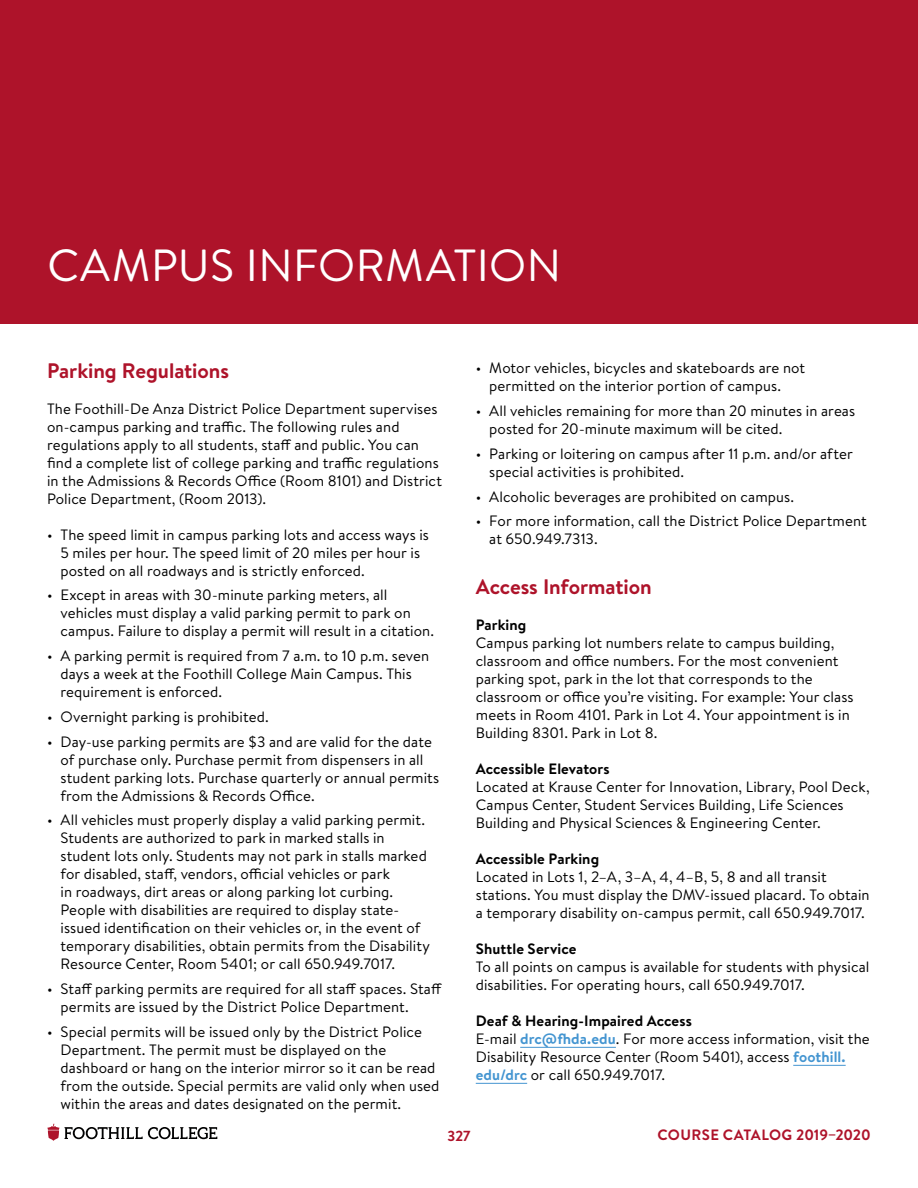
<style>
.page{position:relative;width:918px;height:1188px;background:#fff}
.page>*{position:absolute;margin:0;border:0;box-sizing:border-box;transform-origin:0 0}
.Paragraph{font:45px "Brandon Text";letter-spacing:.01em;color:#fff}
.Paragraph-2{font:700 21px "Brandon Text";letter-spacing:-.005em;color:#ae132a}
.Paragraph-3{font:15px/18px "Brandon Text";letter-spacing:.005em;color:#000}
.Paragraph-4{font:700 15px "Brandon Text";letter-spacing:.005em;color:#000}
.t1{font:700 15px "Brandon Text";letter-spacing:.005em;color:#ae132a}
.t2{font:700 15px "Brandon Grotesque";color:#ae132a}
.s1{font-weight:700;color:#4495d1}
</style>
<div class="page">
<svg style="left:47px;top:1124px;width:170px;height:17px"></svg>
<div style="left:0;top:0;width:918px;height:324px;background:#ae132a"></div>
<hr style="left:520px;top:1047px;width:96px;height:1px;background:#4495d1">
<hr style="left:793px;top:1065px;width:53px;height:1px;background:#4495d1">
<hr style="left:476px;top:1083px;width:51px;height:1px;background:#4495d1">
<p class="Paragraph" style="left:47px;top:234px;width:515px">CAMPUS INFORMATION</p>
<p class="Paragraph-2" style="left:47px;top:356px;width:184px">Parking Regulations</p>
<p class="Paragraph-3" style="left:47px;top:399px;width:396px">The Foothill-De Anza District Police Department supervises on-campus parking and traffic. The following rules and regulations apply to all students, staff and public. You can find a complete list of college parking and traffic regulations in the Admissions &amp; Records Office (Room 8101) and District Police Department, (Room 2013).</p>
<p class="Paragraph-3" style="left:61px;top:525px;width:370px;text-indent:-14px">• The speed limit in campus parking lots and access ways is<br>5 miles per hour. The speed limit of 20 miles per hour is posted on all roadways and is strictly enforced.</p>
<p class="Paragraph-3" style="left:61px;top:586px;width:375px;text-indent:-14px">• Except in areas with 30-minute parking meters, all vehicles must display a valid parking permit to park on campus. Failure to display a permit will result in a citation.</p>
<p class="Paragraph-3" style="left:61px;top:646px;width:370px;text-indent:-14px">• A parking permit is required from 7 a.m. to 10 p.m. seven days a week at the Foothill College Main Campus. This requirement is enforced.</p>
<p class="Paragraph-3" style="left:47px;top:707px;width:223px">• Overnight parking is prohibited.</p>
<p class="Paragraph-3" style="left:61px;top:732px;width:380px;text-indent:-14px">• Day-use parking permits are $3 and are valid for the date of purchase only. Purchase permit from dispensers in all student parking lots. Purchase quarterly or annual permits from the Admissions &amp; Records Office.</p>
<p class="Paragraph-3" style="left:61px;top:811px;width:371px;text-indent:-14px">• All vehicles must properly display a valid parking permit.<br>Students are authorized to park in marked stalls in student lots only. Students may not park in stalls marked for disabled, staff, vendors, official vehicles or park<br>in roadways, dirt areas or along parking lot curbing.<br>People with disabilities are required to display state&shy;issued identification on their vehicles or, in the event of temporary disabilities, obtain permits from the Disability Resource Center, Room 5401; or call 650.949.7017.</p>
<p class="Paragraph-3" style="left:61px;top:979px;width:383px;text-indent:-14px">• Staff parking permits are required for all staff spaces. Staff permits are issued by the District Police Department.</p>
<p class="Paragraph-3" style="left:61px;top:1022px;width:380px;text-indent:-14px">• Special permits will be issued only by the District Police Department. The permit must be displayed on the dashboard or hang on the interior mirror so it can be read from the outside. Special permits are valid only when used within the areas and dates designated on the permit.</p>
<p class="Paragraph-3" style="left:489px;top:359px;width:317px;text-indent:-14px">• Motor vehicles, bicycles and skateboards are not permitted on the interior portion of campus.</p>
<p class="Paragraph-3" style="left:489px;top:401px;width:367px;text-indent:-14px">• All vehicles remaining for more than 20 minutes in areas posted for 20-minute maximum will be cited.</p>
<p class="Paragraph-3" style="left:489px;top:444px;width:365px;text-indent:-14px">• Parking or loitering on campus after 11 p.m. and/or after special activities is prohibited.</p>
<p class="Paragraph-3" style="left:476px;top:487px;width:320px">• Alcoholic beverages are prohibited on campus.</p>
<p class="Paragraph-3" style="left:489px;top:512px;width:379px;text-indent:-14px">• For more information, call the District Police Department at 650.949.7313.</p>
<p class="Paragraph-2" style="left:476px;top:572px;width:177px">Access Information</p>
<p class="Paragraph-4" style="left:476px;top:615px;width:52px">Parking</p>
<p class="Paragraph-3" style="left:476px;top:634px;width:379px">Campus parking lot numbers relate to campus building, classroom and office numbers. For the most convenient parking spot, park in the lot that corresponds to the classroom or office you’re visiting. For example: Your class meets in Room 4101. Park in Lot 4. Your appointment is in Building 8301. Park in Lot 8.</p>
<p class="Paragraph-4" style="left:476px;top:759px;width:135px">Accessible Elevators</p>
<p class="Paragraph-3" style="left:476px;top:778px;width:395px">Located at Krause Center for Innovation, Library, Pool Deck,<br>Campus Center, Student Services Building, Life Sciences<br>Building and Physical Sciences &amp; Engineering Center.</p>
<p class="Paragraph-4" style="left:476px;top:849px;width:125px">Accessible Parking</p>
<p class="Paragraph-3" style="left:476px;top:868px;width:395px">Located in Lots 1, 2–A, 3–A, 4, 4–B, 5, 8 and all transit stations. You must display the DMV-issued placard. To obtain a temporary disability on-campus permit, call 650.949.7017.</p>
<p class="Paragraph-4" style="left:476px;top:939px;width:102px">Shuttle Service</p>
<p class="Paragraph-3" style="left:476px;top:958px;width:395px">To all points on campus is available for students with physical disabilities. For operating hours, call 650.949.7017.</p>
<p class="Paragraph-4" style="left:476px;top:1011px;width:218px">Deaf &amp; Hearing-Impaired Access</p>
<p class="Paragraph-3" style="left:476px;top:1030px;width:395px">E-mail <span class="s1">drc@fhda.edu</span>. For more access information, visit the<br>Disability Resource Center (Room 5401), access <span class="s1">foothill. edu/drc</span> or call 650.949.7017.</p>
<p class="t2" style="left:448px;top:1125px;width:24px">327</p>
<p class="t1" style="left:657px;top:1124px;width:215px">COURSE CATALOG 2019–2020</p>
</div>
